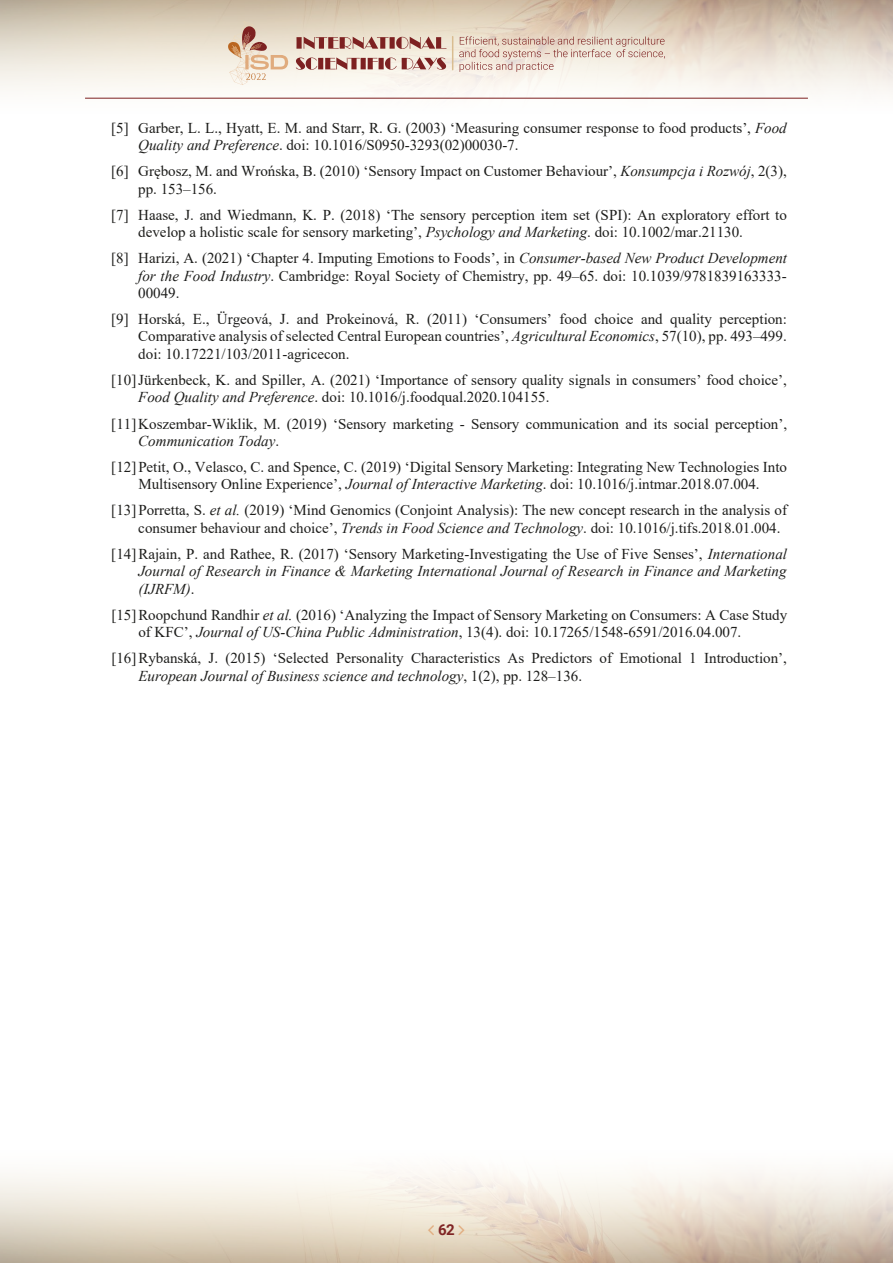
<style>
.page{position:relative;width:893px;height:1263px;background:#fff}
.page>*{position:absolute;margin:0;border:0;box-sizing:border-box;transform-origin:0 0}
.t1{font:15px/17.2px "Times New Roman";color:#1d1d1b}
.t2{font:italic 15px/17.2px "Times New Roman";color:#1d1d1b;text-align:justify}
.t3{font:700 15px "Roboto";color:#802525}
.s1{font-style:italic}
.s2{font-style:normal}
</style>
<div class="page">
<hr style="left:85px;top:98px;width:723px;height:1px;background:#7d2121">
<svg style="left:228px;top:21px;width:60px;height:64px;background:#e3cdba"></svg>
<svg style="left:296px;top:57px;width:150px;height:13px;background:#c0938d"></svg>
<svg style="left:296px;top:36px;width:151px;height:13px;background:#bd9086"></svg>
<svg style="left:459px;top:36px;width:206px;height:36px;background:#e3d1c5"></svg>
<hr style="left:452px;top:37px;width:1px;height:33px;background:#d9bd91">
<svg style="left:428px;top:1225px;width:6px;height:10px"></svg>
<svg style="left:459px;top:1225px;width:6px;height:10px"></svg>
<p class="t1" style="left:138px;top:119px;width:650px;text-indent:-27px">[5] Garber, L. L., Hyatt, E. M. and Starr, R. G. (2003) ‘Measuring consumer response to food products’, <span class="s1">Food<br>Quality and Preference</span>. doi: 10.1016/S0950-3293(02)00030-7.</p>
<p class="t1" style="left:138px;top:162px;width:650px;text-indent:-27px">[6] Grębosz, M. and Wrońska, B. (2010) ‘Sensory Impact on Customer Behaviour’, <span class="s1">Konsumpcja i Rozwój</span>, 2(3), pp. 153–156.</p>
<p class="t1" style="left:138px;top:206px;width:650px;text-indent:-27px">[7] Haase, J. and Wiedmann, K. P. (2018) ‘The sensory perception item set (SPI): An exploratory effort to develop a holistic scale for sensory marketing’, <span class="s1">Psychology and Marketing</span>. doi: 10.1002/mar.21130.</p>
<p class="t1" style="left:138px;top:249px;width:650px;text-align:justify;text-indent:-27px">[8] Harizi, A. (2021) ‘Chapter 4. Imputing Emotions to Foods’, in <span class="s1">Consumer-based New Product Development for the Food Industry</span>. Cambridge: Royal Society of Chemistry, pp. 49–65. doi: 10.1039/9781839163333- 00049.</p>
<p class="t1" style="left:138px;top:310px;width:650px;text-align:justify;text-indent:-27px">[9] Horská, E., Ürgeová, J. and Prokeinová, R. (2011) ‘Consumers’ food choice and quality perception:<br>Comparative analysis of selected Central European countries’, <span class="s1">Agricultural Economics</span>, 57(10), pp. 493–499. doi: 10.17221/103/2011-agricecon.</p>
<p class="t1" style="left:138px;top:371px;width:650px;text-indent:-27px">[10]Jürkenbeck, K. and Spiller, A. (2021) ‘Importance of sensory quality signals in consumers’ food choice’,<br><span class="s1">Food Quality and Preference</span>. doi: 10.1016/j.foodqual.2020.104155.</p>
<p class="t1" style="left:138px;top:414px;width:650px;text-indent:-27px">[11]Koszembar-Wiklik, M. (2019) ‘Sensory marketing - Sensory communication and its social perception’,<br><span class="s1">Communication Today</span>.</p>
<p class="t1" style="left:111px;top:458px;width:677px;text-align:center">[12]Petit, O., Velasco, C. and Spence, C. (2019) ‘Digital Sensory Marketing: Integrating New Technologies Into<br>Multisensory Online Experience’, <span class="s1">Journal of Interactive Marketing</span>. doi: 10.1016/j.intmar.2018.07.004.</p>
<p class="t1" style="left:138px;top:501px;width:650px;text-indent:-27px">[13]Porretta, S. <span class="s1">et al.</span> (2019) ‘Mind Genomics (Conjoint Analysis): The new concept research in the analysis of consumer behaviour and choice’, <span class="s1">Trends in Food Science and Technology</span>. doi: 10.1016/j.tifs.2018.01.004.</p>
<p class="t2" style="left:138px;top:545px;width:650px;text-indent:-27px"><span class="s2">[14]Rajain, P. and Rathee, R. (2017) ‘Sensory Marketing-Investigating the Use of Five Senses’,</span> International Journal of Research in Finance &amp; Marketing International Journal of Research in Finance and Marketing (IJRFM)<span class="s2">.</span></p>
<p class="t1" style="left:138px;top:605px;width:650px;text-indent:-27px">[15]Roopchund Randhir <span class="s1">et al.</span> (2016) ‘Analyzing the Impact of Sensory Marketing on Consumers: A Case Study of KFC’, <span class="s1">Journal of US-China Public Administration</span>, 13(4). doi: 10.17265/1548-6591/2016.04.007.</p>
<p class="t1" style="left:138px;top:649px;width:650px;text-indent:-27px">[16]Rybanská, J. (2015) ‘Selected Personality Characteristics As Predictors of Emotional 1 Introduction’,<br><span class="s1">European Journal of Business science and technology</span>, 1(2), pp. 128–136.</p>
<p class="t3" style="left:438px;top:1219px;width:18px">62</p>
</div>
